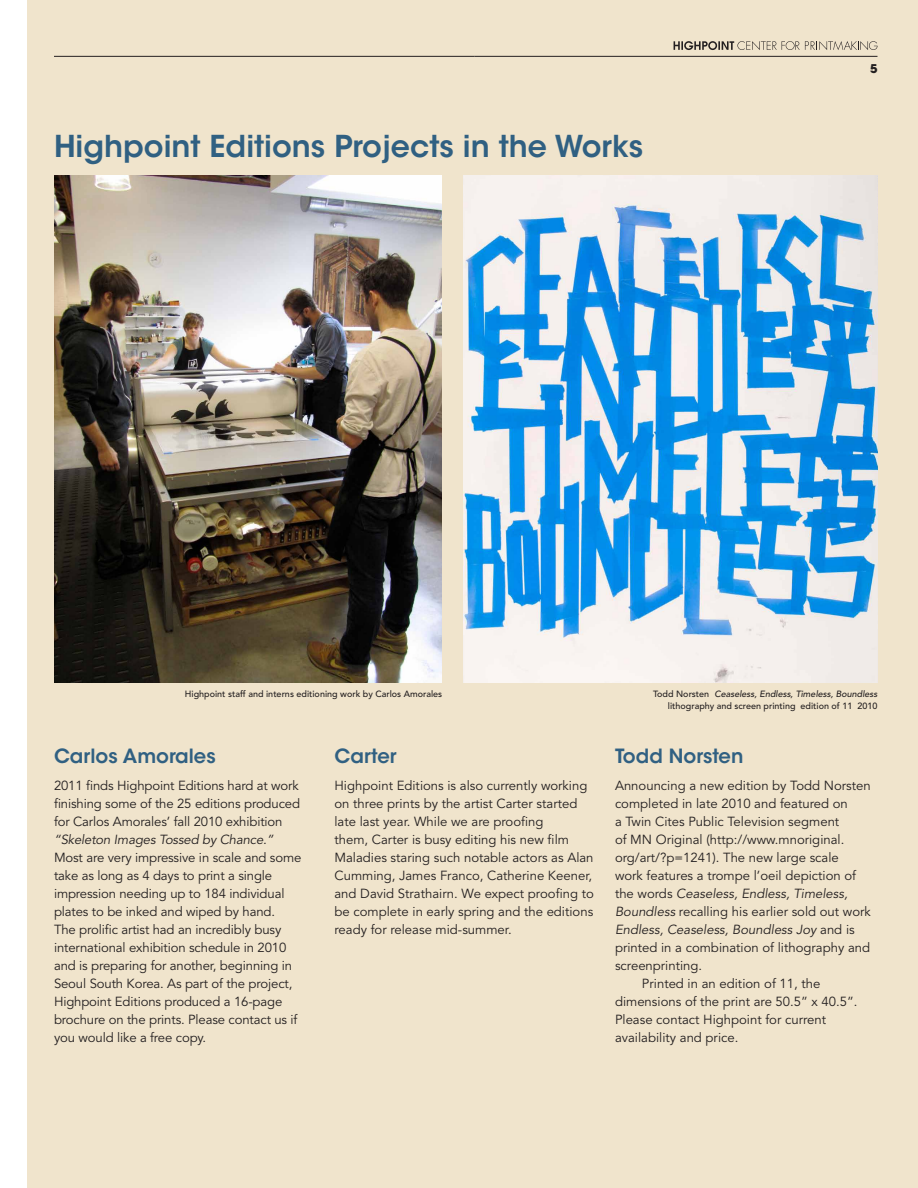
<style>
.page{position:relative;width:918px;height:1188px;background:#fff}
.page>*{position:absolute;margin:0;border:0;box-sizing:border-box;transform-origin:0 0}
.t1{font:600 30px "ITC Avant Garde Std";color:#306082}
.t2{font:600 19.5px "ITC Avant Garde Std";color:#306082}
.t3{font:13.2px/18px "Avenir";color:#231f20}
.t4{font:italic 13.2px "Avenir";color:#231f20}
.t5{font:700 12px "ITC Avant Garde Std";color:#231f20}
.t6{font:500 9px/12px "Avenir";color:#231f20;text-align:right}
.s1{font-style:italic}
.s2{font-style:normal}
</style>
<div class="page">
<div style="left:27px;top:0;width:891px;height:1188px;background:#f0e4cc"></div>
<hr style="left:475px;top:56px;width:403px;height:1px;background:#231f20">
<hr style="left:54px;top:56px;width:421px;height:1px;background:#231f20">
<svg style="left:674px;top:41px;width:204px;height:9px"></svg>
<img style="left:464px;top:176px;width:414px;height:507px">
<img style="left:54px;top:176px;width:388px;height:507px">
<h1 class="t1" style="left:54px;top:128px;width:591px">Highpoint Editions Projects in the Works</h1>
<p class="t5" style="left:870px;top:60px;width:9px">5</p>
<p class="t6" style="left:185px;top:688px;width:259px">Highpoint staff and interns editioning work by Carlos Amorales</p>
<p class="t6" style="left:653px;top:688px;width:226px">Todd Norsten <span class="s1">Ceaseless, Endless, Timeless, Boundless </span>lithography and screen printing edition of 11 2010</p>
<h2 class="t2" style="left:54px;top:744px;width:163px">Carlos Amorales</h2>
<p class="t3" style="left:54px;top:777px;width:248px;text-align:justify">2011 finds Highpoint Editions hard at work finishing some of the 25 editions produced for Carlos Amorales’ fall 2010 exhibition</p>
<p class="t4" style="left:54px;top:832px;width:221px">“Skeleton Images Tossed by Chance.”</p>
<p class="t3" style="left:54px;top:849px;width:249px">Most are very impressive in scale and some take as long as 4 days to print a single impression needing up to 184 individual plates to be inked and wiped by hand.<br>The prolific artist had an incredibly busy international exhibition schedule in 2010 and is preparing for another, beginning in Seoul South Korea. As part of the project, Highpoint Editions produced a 16-page brochure on the prints. Please contact us if you would like a free copy.</p>
<h2 class="t2" style="left:334px;top:744px;width:64px">Carter</h2>
<p class="t3" style="left:334px;top:777px;width:261px">Highpoint Editions is also currently working on three prints by the artist Carter started late last year. While we are proofing<br>them, Carter is busy editing his new film Maladies staring such notable actors as Alan Cumming, James Franco, Catherine Keener, and David Strathairn. We expect proofing to be complete in early spring and the editions ready for release mid-summer.</p>
<h2 class="t2" style="left:615px;top:744px;width:130px">Todd Norsten</h2>
<p class="t3" style="left:615px;top:777px;width:257px">Announcing a new edition by Todd Norsten</p>
<p class="t3" style="left:615px;top:795px;width:234px">completed in late 2010 and featured on</p>
<p class="t3" style="left:615px;top:813px;width:226px">a Twin Cites Public Television segment</p>
<p class="t3" style="left:615px;top:831px;width:231px">of MN Original (http://www.mnoriginal.</p>
<p class="t3" style="left:615px;top:849px;width:225px">org/art/?p=1241). The new large scale</p>
<p class="t3" style="left:615px;top:867px;width:243px">work features a trompe l’oeil depiction of</p>
<p class="t4" style="left:615px;top:886px;width:234px"><span class="s2">the words</span> Ceaseless, Endless, Timeless,</p>
<p class="t3" style="left:615px;top:903px;width:257px"><span class="s1">Boundless</span> recalling his earlier sold out work</p>
<p class="t4" style="left:615px;top:922px;width:241px">Endless, Ceaseless, Boundless Joy <span class="s2">and is</span></p>
<p class="t3" style="left:615px;top:939px;width:257px">printed in a combination of lithography and</p>
<p class="t3" style="left:615px;top:957px;width:89px">screenprinting.</p>
<p class="t3" style="left:642px;top:975px;width:180px">Printed in an edition of 11, the</p>
<p class="t3" style="left:615px;top:993px;width:244px">dimensions of the print are 50.5” x 40.5”.</p>
<p class="t3" style="left:615px;top:1011px;width:213px">Please contact Highpoint for current</p>
<p class="t3" style="left:615px;top:1029px;width:125px">availability and price.</p>
</div>
